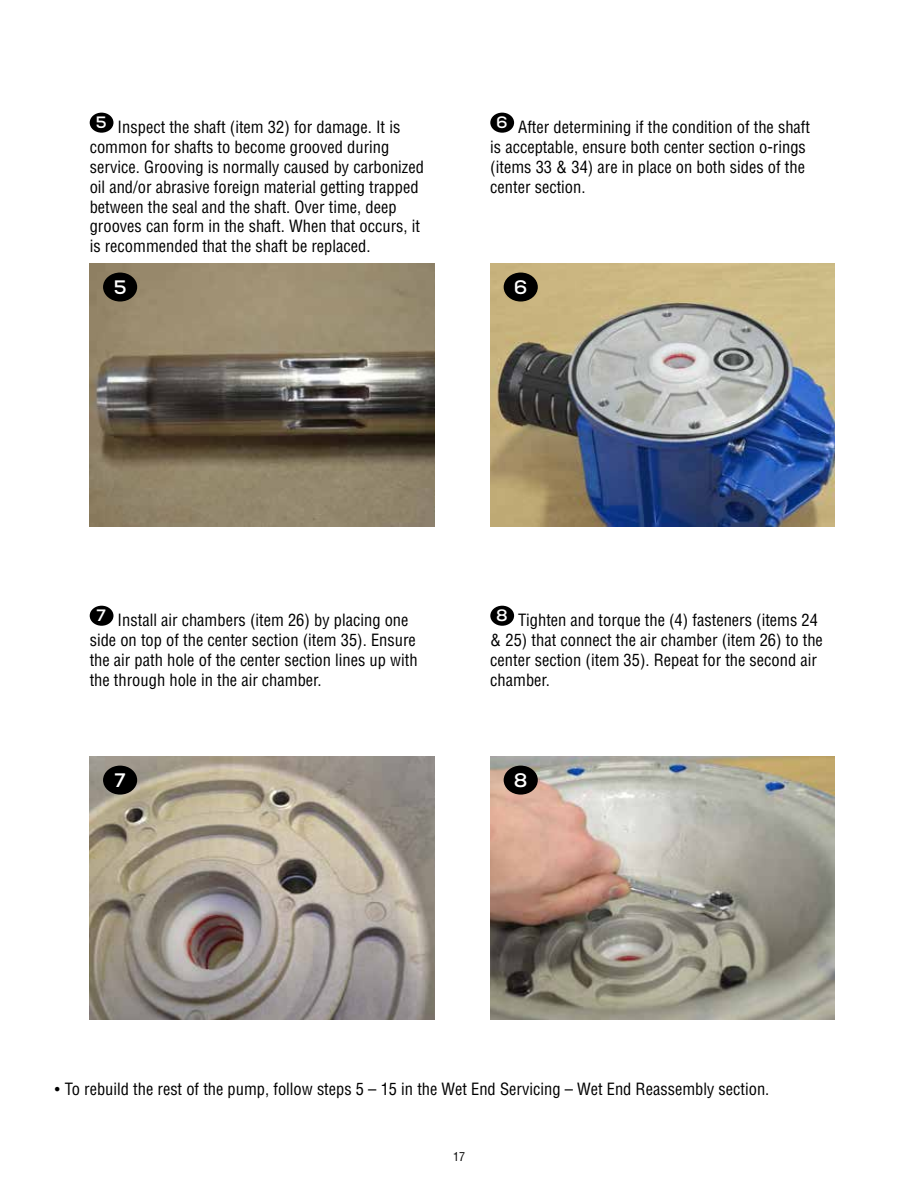
<style>
.page{position:relative;width:918px;height:1188px;background:#fff}
.page>*{position:absolute;margin:0;border:0;box-sizing:border-box;transform-origin:0 0}
.t1{font:700 19.5px "Nexa";color:#fff}
.t2{font:condensed 16.5px/19.8px "Helvetica";color:#000}
.t3{font:condensed 12px "Helvetica";color:#000}
.s1{font-family:"Times New Roman";font-stretch:normal;font-size:18px}
</style>
<div class="page">
<img style="left:90px;top:264px;width:344px;height:263px">
<div style="left:90px;top:113px;width:23px;height:20px;background:#000;border-radius:50%"></div>
<div style="left:103px;top:273px;width:34px;height:29px;background:#000;border-radius:50%"></div>
<img style="left:490px;top:264px;width:345px;height:263px">
<div style="left:490px;top:113px;width:24px;height:20px;background:#000;border-radius:50%"></div>
<div style="left:504px;top:273px;width:34px;height:29px;background:#000;border-radius:50%"></div>
<img style="left:90px;top:757px;width:344px;height:263px">
<div style="left:90px;top:606px;width:23px;height:20px;background:#000;border-radius:50%"></div>
<div style="left:103px;top:766px;width:34px;height:29px;background:#000;border-radius:50%"></div>
<img style="left:490px;top:757px;width:345px;height:263px">
<div style="left:490px;top:606px;width:24px;height:20px;background:#000;border-radius:50%"></div>
<div style="left:504px;top:766px;width:34px;height:29px;background:#000;border-radius:50%"></div>
<p class="t2" style="left:90px;top:117px;width:336px;text-indent:6px"><sup>5</sup> Inspect the shaft (item 32) for damage. It is common for shafts to become grooved during service. Grooving is normally caused by carbonized oil and/or abrasive foreign material getting trapped between the seal and the shaft. Over time, deep grooves can form in the shaft. When that occurs, it is recommended that the shaft be replaced.</p>
<p class="t1" style="left:114px;top:275px;width:14px">5</p>
<p class="t2" style="left:490px;top:117px;width:321px;text-indent:6px"><sup>6</sup> After determining if the condition of the shaft is acceptable, ensure both center section o-rings (items 33 &amp; 34) are in place on both sides of the center section.</p>
<p class="t1" style="left:514px;top:275px;width:15px">6</p>
<p class="t2" style="left:90px;top:610px;width:330px;text-indent:7px"><sup>7</sup> Install air chambers (item 26) by placing one side on top of the center section (item 35). Ensure the air path hole of the center section lines up with the through hole in the air chamber.</p>
<p class="t1" style="left:115px;top:768px;width:12px">7</p>
<p class="t2" style="left:490px;top:610px;width:334px;text-indent:6px"><sup>8</sup> Tighten and torque the (4) fasteners (items 24 &amp; 25) that connect the air chamber (item 26) to the center section (item 35). Repeat for the second air chamber.</p>
<p class="t1" style="left:514px;top:768px;width:15px">8</p>
<p class="t2" style="left:54px;top:1079px;width:717px"><span class="s1">•</span> To rebuild the rest of the pump, follow steps 5 – 15 in the Wet End Servicing – Wet End Reassembly section.</p>
<p class="t3" style="left:453px;top:1149px;width:13px">17</p>
</div>
